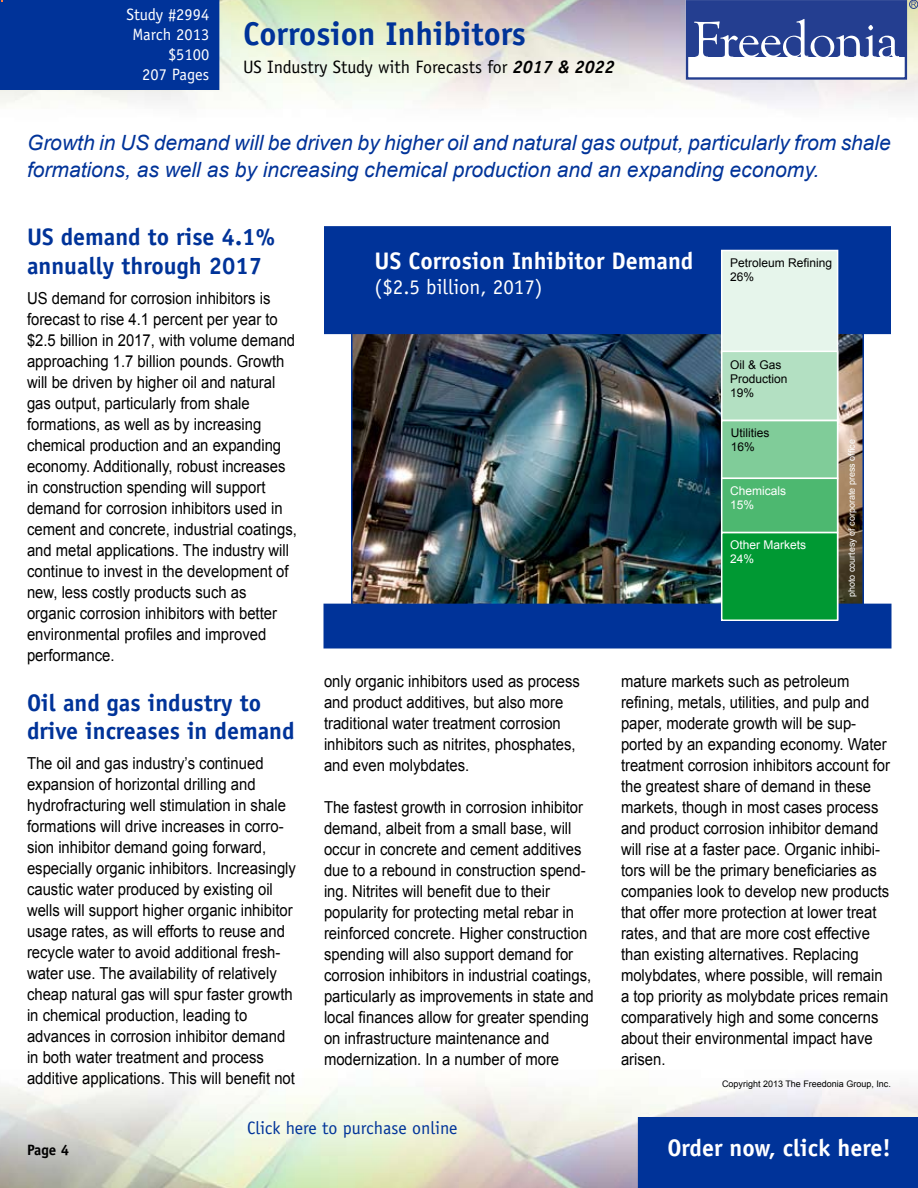
<style>
.page{position:relative;width:918px;height:1188px;background:#fff}
.page>*{position:absolute;margin:0;border:0;box-sizing:border-box;transform-origin:0 0}
.t1{font:700 33px "Officina Sans";color:#039}
.t2{font:700 24px/28.8px "Officina Sans";color:#039}
.t3{font:700 24px "Officina Sans";color:#fff}
.t4{font:italic 21px/27px "Arial";color:#039}
.t5{font:21px "Officina Sans";color:#fff}
.t6{font:18px "Officina Sans";color:#000}
.t7{font:18px "Officina Sans";color:#039}
.t8{font:16.5px/21px "Arial";color:#000;scale:.9 1}
.t9{font:16.5px/19.8px "Officina Sans";color:#fff;text-align:right}
.t10{font:700 15px "Officina Sans";color:#000}
.t11{font:12px/14.2px "Arial";color:#000}
.t12{font:12px/14.2px "Arial";color:#fff}
.t13{font:9px "Arial";color:#000}
.t14{font:9px "Arial";color:#fff}
.s1{font-weight:700;font-style:italic}
</style>
<div class="page">
<div style="left:638px;top:1117px;width:280px;height:71px;background:#039"></div>
<div style="left:686px;top:0;width:221px;height:80px;border:2px solid #243e90"></div>
<div style="left:687px;top:1px;width:218px;height:56px;background:#243e90"></div>
<svg style="left:694px;top:19px;width:205px;height:38px"></svg>
<div style="left:909px;top:0;width:9px;height:9px;border:1px solid #243e90;border-radius:50%"></div>
<svg style="left:911px;top:2px;width:5px;height:5px"></svg>
<img style="left:354px;top:334px;width:507px;height:270px">
<div style="left:325px;top:227px;width:565px;height:106px;background:#039"></div>
<div style="left:324px;top:226px;width:567px;height:108px;border:2px solid #039"></div>
<div style="left:0;top:0;width:219px;height:90px;background:#039"></div>
<div style="left:324px;top:604px;width:567px;height:44px;background:#039"></div>
<div style="left:722px;top:250px;width:116px;height:369px;background:#e6f5eb"></div>
<div style="left:721px;top:250px;width:117px;height:370px;border:2px solid #fff"></div>
<div style="left:722px;top:351px;width:116px;height:69px;background:#b3e0c2"></div>
<div style="left:721px;top:351px;width:117px;height:70px;border:2px solid #fff"></div>
<div style="left:722px;top:421px;width:116px;height:57px;background:#80cc99"></div>
<div style="left:721px;top:420px;width:117px;height:59px;border:2px solid #fff"></div>
<div style="left:722px;top:478px;width:116px;height:54px;background:#4db870"></div>
<div style="left:721px;top:478px;width:117px;height:55px;border:2px solid #fff"></div>
<div style="left:722px;top:533px;width:116px;height:87px;background:#093"></div>
<div style="left:721px;top:532px;width:117px;height:89px;border:2px solid #fff"></div>
<p class="t9" style="left:126px;top:5px;width:84px">Study #2994<br>March 2013 $5100<br>207 Pages</p>
<h1 class="t1" style="left:243px;top:13px;width:285px">Corrosion Inhibitors</h1>
<p class="t6" style="left:243px;top:57px;width:373px">US Industry Study with Forecasts for <span class="s1">2017 &amp; 2022</span></p>
<p class="t4" style="left:27px;top:130px;width:865px">Growth in US demand will be driven by higher oil and natural gas output, particularly from shale formations, as well as by increasing chemical production and an expanding economy.</p>
<h2 class="t2" style="left:27px;top:222px;width:250px">US demand to rise 4.1% annually through 2017</h2>
<p class="t8" style="left:27px;top:288px;width:301px">US demand for corrosion inhibitors is forecast to rise 4.1 percent per year to $2.5 billion in 2017, with volume demand approaching 1.7 billion pounds. Growth will be driven by higher oil and natural gas output, particularly from shale formations, as well as by increasing chemical production and an expanding economy. Additionally, robust increases in construction spending will support demand for corrosion inhibitors used in cement and concrete, industrial coatings, and metal applications. The industry will continue to invest in the development of new, less costly products such as organic corrosion inhibitors with better environmental profiles and improved performance.</p>
<h2 class="t2" style="left:27px;top:688px;width:269px">Oil and gas industry to drive increases in demand</h2>
<p class="t8" style="left:27px;top:753px;width:300px">The oil and gas industry’s continued expansion of horizontal drilling and hydrofracturing well stimulation in shale formations will drive increases in corro&shy;sion inhibitor demand going forward, especially organic inhibitors. Increasingly caustic water produced by existing oil wells will support higher organic inhibitor usage rates, as will efforts to reuse and recycle water to avoid additional fresh&shy;water use. The availability of relatively cheap natural gas will spur faster growth in chemical production, leading to advances in corrosion inhibitor demand in both water treatment and process additive applications. This will benefit not</p>
<h2 class="t3" style="left:375px;top:245px;width:320px">US Corrosion Inhibitor Demand</h2>
<p class="t5" style="left:375px;top:274px;width:169px">($2.5 billion, 2017)</p>
<p class="t11" style="left:730px;top:256px;width:104px">Petroleum Refining<br>26%</p>
<p class="t11" style="left:730px;top:358px;width:59px">Oil &amp; Gas<br>Production<br>19%</p>
<p class="t11" style="left:731px;top:425px;width:40px">Utilities<br>16%</p>
<p class="t12" style="left:730px;top:483px;width:58px">Chemicals<br>15%</p>
<p class="t12" style="left:730px;top:538px;width:78px">Other Markets<br>24%</p>
<p class="t14" style="left:846px;top:597px;width:160px;rotate:-90deg">photo courtesy of corporate press office</p>
<p class="t8" style="left:324px;top:671px;width:286px">only organic inhibitors used as process and product additives, but also more traditional water treatment corrosion inhibitors such as nitrites, phosphates, and even molybdates.</p>
<p class="t8" style="left:324px;top:797px;width:301px">The fastest growth in corrosion inhibitor demand, albeit from a small base, will occur in concrete and cement additives due to a rebound in construction spend&shy;ing. Nitrites will benefit due to their popularity for protecting metal rebar in reinforced concrete. Higher construction spending will also support demand for corrosion inhibitors in industrial coatings, particularly as improvements in state and local finances allow for greater spending on infrastructure maintenance and modernization. In a number of more</p>
<p class="t8" style="left:621px;top:671px;width:300px">mature markets such as petroleum refining, metals, utilities, and pulp and paper, moderate growth will be sup&shy;ported by an expanding economy. Water treatment corrosion inhibitors account for the greatest share of demand in these markets, though in most cases process and product corrosion inhibitor demand will rise at a faster pace. Organic inhibi&shy;tors will be the primary beneficiaries as companies look to develop new products that offer more protection at lower treat rates, and that are more cost effective than existing alternatives. Replacing molybdates, where possible, will remain a top priority as molybdate prices remain comparatively high and some concerns about their environmental impact have arisen.</p>
<p class="t13" style="left:722px;top:1077px;width:170px">Copyright 2013 The Freedonia Group, Inc.</p>
<p class="t7" style="left:247px;top:1117px;width:212px">Click here to purchase online</p>
<p class="t10" style="left:27px;top:1140px;width:31px">Page</p>
<h2 class="t3" style="left:667px;top:1133px;width:225px">Order now, click here!</h2>
</div>
